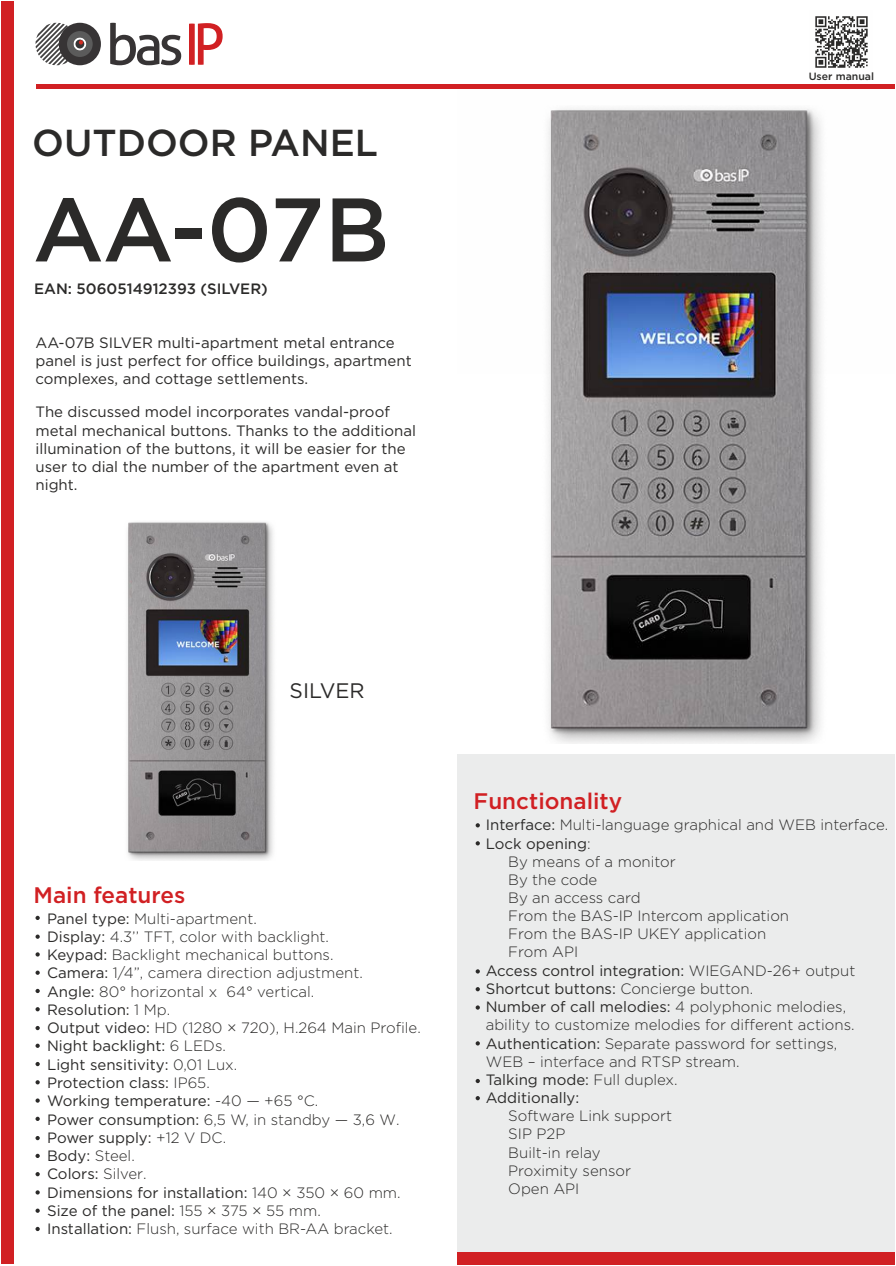
<style>
.page{position:relative;width:896px;height:1266px;background:#fff}
.page>*{position:absolute;margin:0;border:0;box-sizing:border-box;transform-origin:0 0}
.t1{font:500 90px "Gotham Pro";color:#2b2a29}
.t2{font:500 37.5px "Gotham Pro";color:#2b2a29}
.t3{font:500 22.5px "Gotham Pro";color:#d12023}
.t4{font:21px "Gotham Pro";color:#2b2a29}
.t5{font:300 15px/18.3px "Gotham Pro";color:#2b2a29}
.t6{font:15px/18.3px "Gotham Pro";color:#2b2a29}
.t7{font:500 15px "Gotham Pro";color:#2b2a29}
.t8{font:500 10.5px "Gotham Pro";color:#2b2a29}
.s1{font-weight:400}
.s2{font-weight:300}
</style>
<div class="page">
<div style="left:456px;top:754px;width:438px;height:510px;background:#ebecec"></div>
<div style="left:2px;top:2px;width:12px;height:1262px;background:#d12023"></div>
<svg style="left:110px;top:23px;width:71px;height:42px"></svg>
<svg style="left:189px;top:23px;width:34px;height:42px"></svg>
<svg style="left:36px;top:23px;width:65px;height:42px"></svg>
<div style="left:36px;top:84px;width:858px;height:5px;background:#d12023"></div>
<div style="left:456px;top:1252px;width:438px;height:12px;background:#d12023"></div>
<img style="left:815px;top:16px;width:53px;height:52px">
<svg style="left:476px;top:823px;width:4px;height:4px"></svg>
<svg style="left:476px;top:841px;width:4px;height:4px"></svg>
<svg style="left:476px;top:987px;width:4px;height:4px"></svg>
<svg style="left:476px;top:1041px;width:4px;height:4px"></svg>
<svg style="left:476px;top:1079px;width:4px;height:4px"></svg>
<svg style="left:476px;top:1096px;width:4px;height:4px"></svg>
<img style="left:548px;top:108px;width:274px;height:635px">
<svg style="left:476px;top:1005px;width:4px;height:5px"></svg>
<img style="left:127px;top:522px;width:146px;height:338px">
<svg style="left:476px;top:969px;width:4px;height:4px"></svg>
<svg style="left:36px;top:916px;width:4px;height:4px"></svg>
<svg style="left:36px;top:952px;width:4px;height:4px"></svg>
<svg style="left:36px;top:970px;width:4px;height:5px"></svg>
<svg style="left:36px;top:989px;width:4px;height:4px"></svg>
<svg style="left:36px;top:1007px;width:4px;height:4px"></svg>
<svg style="left:36px;top:1062px;width:4px;height:4px"></svg>
<svg style="left:36px;top:1080px;width:4px;height:4px"></svg>
<svg style="left:36px;top:1098px;width:4px;height:5px"></svg>
<svg style="left:36px;top:1117px;width:4px;height:4px"></svg>
<svg style="left:36px;top:1044px;width:4px;height:4px"></svg>
<svg style="left:36px;top:934px;width:4px;height:5px"></svg>
<svg style="left:36px;top:1026px;width:4px;height:4px"></svg>
<svg style="left:36px;top:1172px;width:4px;height:4px"></svg>
<svg style="left:36px;top:1190px;width:4px;height:4px"></svg>
<svg style="left:36px;top:1208px;width:4px;height:5px"></svg>
<svg style="left:36px;top:1227px;width:4px;height:4px"></svg>
<svg style="left:36px;top:1154px;width:4px;height:4px"></svg>
<svg style="left:36px;top:1136px;width:4px;height:4px"></svg>
<h2 class="t2" style="left:32px;top:128px;width:348px">OUTDOOR PANEL</h2>
<h1 class="t1" style="left:33px;top:196px;width:358px">AA-07B</h1>
<p class="t7" style="left:34px;top:283px;width:235px">EAN: 5060514912393 (SILVER)</p>
<p class="t6" style="left:36px;top:334px;width:378px">AA-07B SILVER multi-apartment metal entrance panel is just perfect for office buildings, apartment complexes, and cottage settlements.</p>
<p class="t6" style="left:36px;top:404px;width:382px">The discussed model incorporates vandal-proof metal mechanical buttons. Thanks to the additional illumination of the buttons, it will be easier for the user to dial the number of the apartment even at night.</p>
<p class="t8" style="left:809px;top:72px;width:67px">User manual</p>
<h3 class="t4" style="left:290px;top:682px;width:77px">SILVER</h3>
<h3 class="t3" style="left:33px;top:886px;width:153px">Main features</h3>
<p class="t5" style="left:47px;top:910px;width:375px"><span class="s1">Panel type:</span> Multi-apartment.<br><span class="s1">Display:</span> 4.3’’ TFT, color with backlight.<br><span class="s1">Keypad:</span> Backlight mechanical buttons.<br><span class="s1">Camera:</span> 1/4”, camera direction adjustment.<br><span class="s1">Angle:</span> 80° horizontal x 64° vertical.<br><span class="s1">Resolution:</span> 1 Мp.<br><span class="s1">Output video:</span> HD (1280 × 720), H.264 Main Profile.<br><span class="s1">Night backlight:</span> 6 LEDs.<br><span class="s1">Light sensitivity:</span> 0,01 Lux.<br><span class="s1">Protection class:</span> IP65.<br><span class="s1">Working temperature:</span> -40 — +65 °С.<br><span class="s1">Power consumption:</span> 6,5 W, in standby — 3,6 W.<br><span class="s1">Power supply:</span> +12 V DC.<br><span class="s1">Body:</span> Steel.<br><span class="s1">Colors:</span> Silver.<br><span class="s1">Dimensions for installation:</span> 140 × 350 × 60 mm.<br><span class="s1">Size of the panel:</span> 155 × 375 × 55 mm.<br><span class="s1">Installation:</span> Flush, surface with BR-AA bracket.</p>
<h3 class="t3" style="left:474px;top:793px;width:150px">Functionality</h3>
<p class="t5" style="left:486px;top:817px;width:404px"><span class="s1">Interface:</span> Multi-language graphical and WEB interface.</p>
<p class="t6" style="left:486px;top:835px;width:106px">Lock opening<span class="s2">:</span></p>
<p class="t5" style="left:508px;top:853px;width:169px">By means of a monitor</p>
<p class="t5" style="left:508px;top:871px;width:91px">By the code</p>
<p class="t5" style="left:508px;top:889px;width:134px">By an access card</p>
<p class="t5" style="left:508px;top:908px;width:282px">From the BAS-IP Intercom application</p>
<p class="t5" style="left:508px;top:926px;width:260px">From the BAS-IP UKEY application</p>
<p class="t5" style="left:508px;top:944px;width:71px">From API</p>
<p class="t6" style="left:486px;top:962px;width:371px">Access control integration: <span class="s2">WIEGAND-26+ output</span></p>
<p class="t6" style="left:486px;top:980px;width:269px">Shortcut buttons: <span class="s2">Concierge button.</span></p>
<p class="t6" style="left:486px;top:999px;width:362px">Number of call melodies: <span class="s2">4 polyphonic melodies,</span></p>
<p class="t5" style="left:486px;top:1017px;width:370px">ability to customize melodies for different actions.</p>
<p class="t5" style="left:486px;top:1035px;width:353px"><span class="s1">Authentication:</span> Separate password for settings,</p>
<p class="t5" style="left:486px;top:1053px;width:255px">WEB – interface and RTSP stream.</p>
<p class="t6" style="left:486px;top:1071px;width:193px">Talking mode: <span class="s2">Full duplex.</span></p>
<p class="t6" style="left:486px;top:1090px;width:95px">Additionally:</p>
<p class="t5" style="left:508px;top:1108px;width:165px">Software Link support<br>SIP P2P<br>Built-in relay<br>Proximity sensor<br>Open API</p>
</div>
